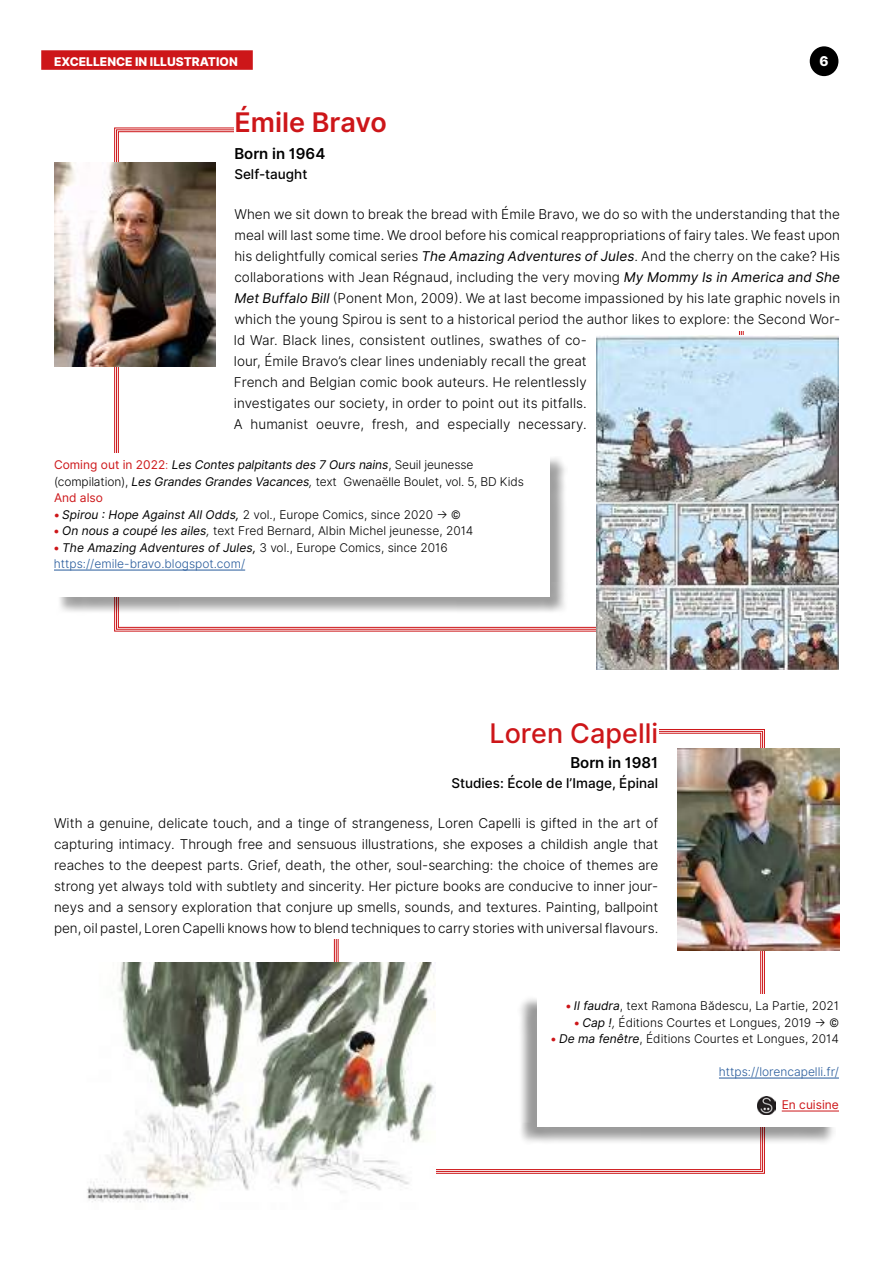
<style>
.page{position:relative;width:893px;height:1263px;background:#fff}
.page>*{position:absolute;margin:0;border:0;box-sizing:border-box;transform-origin:0 0}
.t1{font:500 27px "Inter";color:#cd1619}
.t2{font:600 27px "Inter";color:#cd1619}
.t3{font:600 15px "Inter";color:#000}
.t4{font:13.5px/21px "Inter Light BETA";letter-spacing:.005em;color:#000;text-align:justify}
.t5{font:500 13.5px "Inter";color:#000}
.t6{font:800 13.5px "Inter";color:#fff}
.t7{font:12px "Inter Light BETA";color:#000}
.t8{font:italic 12px "Inter";letter-spacing:-.01em;color:#000}
.t9{font:12px "Inter Light BETA";color:#265a9b}
.t10{font:800 12px "Inter";color:#fff}
.t11{font:12px "Inter";color:#cd1619}
.s1{font-family:"Inter";font-style:italic}
.s2{font-style:normal;color:#cd1619}
.s3{font-family:"Inter Light BETA";font-style:normal;color:#cd1619}
.s4{font-family:"Inter Light BETA";font-style:normal}
.s5{font-family:"Inter Light Italic BETA"}
.s6{font-family:"Inter";font-weight:700;color:#cd1619}
.s7{font-weight:700;font-style:normal;color:#cd1619}
</style>
<div class="page">
<div style="left:810px;top:46px;width:28px;height:30px;background:#000;border-radius:50%"></div>
<svg style="left:334px;top:729px;width:431px;height:445px"></svg>
<svg style="left:114px;top:127px;width:630px;height:505px"></svg>
<img style="left:54px;top:163px;width:162px;height:204px">
<div style="left:234px;top:106px;width:606px;height:225px;background:#fff"></div>
<div style="left:56px;top:456px;width:512px;height:159px;background:#000;opacity:.38"></div>
<div style="left:54px;top:453px;width:495px;height:144px;background:#fff"></div>
<hr style="left:54px;top:570px;width:191px;height:1px;background:#265a9b">
<img style="left:677px;top:748px;width:162px;height:202px">
<div style="left:54px;top:714px;width:604px;height:225px;background:#fff"></div>
<div style="left:517px;top:996px;width:319px;height:149px;background:#000;opacity:.4"></div>
<div style="left:537px;top:994px;width:302px;height:133px;background:#fff"></div>
<hr style="left:719px;top:1078px;width:120px;height:1px;background:#265a9b">
<hr style="left:782px;top:1110px;width:57px;height:1px;background:#cd1619">
<img style="left:757px;top:1097px;width:18px;height:18px">
<img style="left:87px;top:962px;width:348px;height:241px">
<div style="left:41px;top:50px;width:212px;height:20px;background:#cd1619"></div>
<img style="left:597px;top:335px;width:242px;height:335px">
<p class="t10" style="left:54px;top:52px;width:185px">EXCELLENCE IN ILLUSTRATION</p>
<p class="t6" style="left:819px;top:51px;width:11px">6</p>
<h1 class="t2" style="left:234px;top:103px;width:154px">Émile Bravo</h1>
<p class="t3" style="left:234px;top:143px;width:92px">Born in 1964</p>
<p class="t5" style="left:234px;top:164px;width:75px">Self-taught</p>
<p class="t4" style="left:234px;top:204px;width:607px">When we sit down to break the bread with Émile Bravo, we do so with the understanding that the meal will last some time. We drool before his comical reappropriations of fairy tales. We feast upon his delightfully comical series <span class="s1">The Amazing Adventures of Jules</span>. And the cherry on the cake? His collaborations with Jean Régnaud, including the very moving <span class="s1">My Mommy Is in America and She Met Buffalo Bill</span> (Ponent Mon, 2009). We at last become impassioned by his late graphic novels in which the young Spirou is sent to a historical period the author likes to explore: the Second Wor-</p>
<p class="t4" style="left:234px;top:330px;width:354px">ld War. Black lines, consistent outlines, swathes of co&shy;lour, Émile Bravo’s clear lines undeniably recall the great French and Belgian comic book auteurs. He relentlessly investigates our society, in order to point out its pitfalls.<br>A humanist oeuvre, fresh, and especially necessary.</p>
<p class="t8" style="left:54px;top:456px;width:421px"><span class="s2">Coming out in 2022</span><span class="s3">:</span> Les Contes palpitants des 7 Ours nains<span class="s4">, Seuil jeunesse</span></p>
<p class="t7" style="left:54px;top:473px;width:471px">(compilation), <span class="s1">Les Grandes Grandes Vacances</span><span class="s5">,</span> text Gwenaëlle Boulet, vol. 5, BD Kids</p>
<p class="t11" style="left:54px;top:489px;width:51px">And also</p>
<p class="t7" style="left:54px;top:506px;width:408px"><span class="s6">•</span> <span class="s1">Spirou : Hope Against All Odds,</span> 2 vol., Europe Comics, since 2020 -&gt; ©</p>
<p class="t7" style="left:54px;top:522px;width:421px"><span class="s6">•</span> <span class="s1">On nous a coupé les ailes</span><span class="s5">,</span> text Fred Bernard, Albin Michel jeunesse, 2014</p>
<p class="t8" style="left:54px;top:538px;width:395px"><span class="s7">•</span> The Amazing Adventures of Jules, <span class="s4">3 vol., Europe Comics, since 2016</span></p>
<p class="t9" style="left:54px;top:555px;width:193px">https://emile-bravo.blogspot.com/</p>
<h1 class="t1" style="left:489px;top:713px;width:170px">Loren Capelli</h1>
<p class="t3" style="left:570px;top:752px;width:89px">Born in 1981</p>
<p class="t5" style="left:451px;top:773px;width:208px">Studies: École de l’Image, Épinal</p>
<p class="t4" style="left:54px;top:813px;width:606px">With a genuine, delicate touch, and a tinge of strangeness, Loren Capelli is gifted in the art of capturing intimacy. Through free and sensuous illustrations, she exposes a childish angle that reaches to the deepest parts. Grief, death, the other, soul-searching: the choice of themes are strong yet always told with subtlety and sincerity. Her picture books are conducive to inner jour&shy;neys and a sensory exploration that conjure up smells, sounds, and textures. Painting, ballpoint pen, oil pastel, Loren Capelli knows how to blend techniques to carry stories with universal flavours.</p>
<p class="t7" style="left:566px;top:997px;width:275px"><span class="s6">•</span> <span class="s1">Il faudra</span>, text Ramona Bădescu, La Partie, 2021</p>
<p class="t7" style="left:574px;top:1014px;width:266px"><span class="s6">•</span> <span class="s1">Cap !</span><span class="s5">,</span> Éditions Courtes et Longues, 2019 -&gt; ©</p>
<p class="t7" style="left:551px;top:1030px;width:290px"><span class="s6">•</span> <span class="s1">De ma fenêtre</span>, Éditions Courtes et Longues, 2014</p>
<p class="t9" style="left:719px;top:1063px;width:122px">https://lorencapelli.fr/</p>
<p class="t11" style="left:782px;top:1096px;width:59px">En cuisine</p>
</div>
